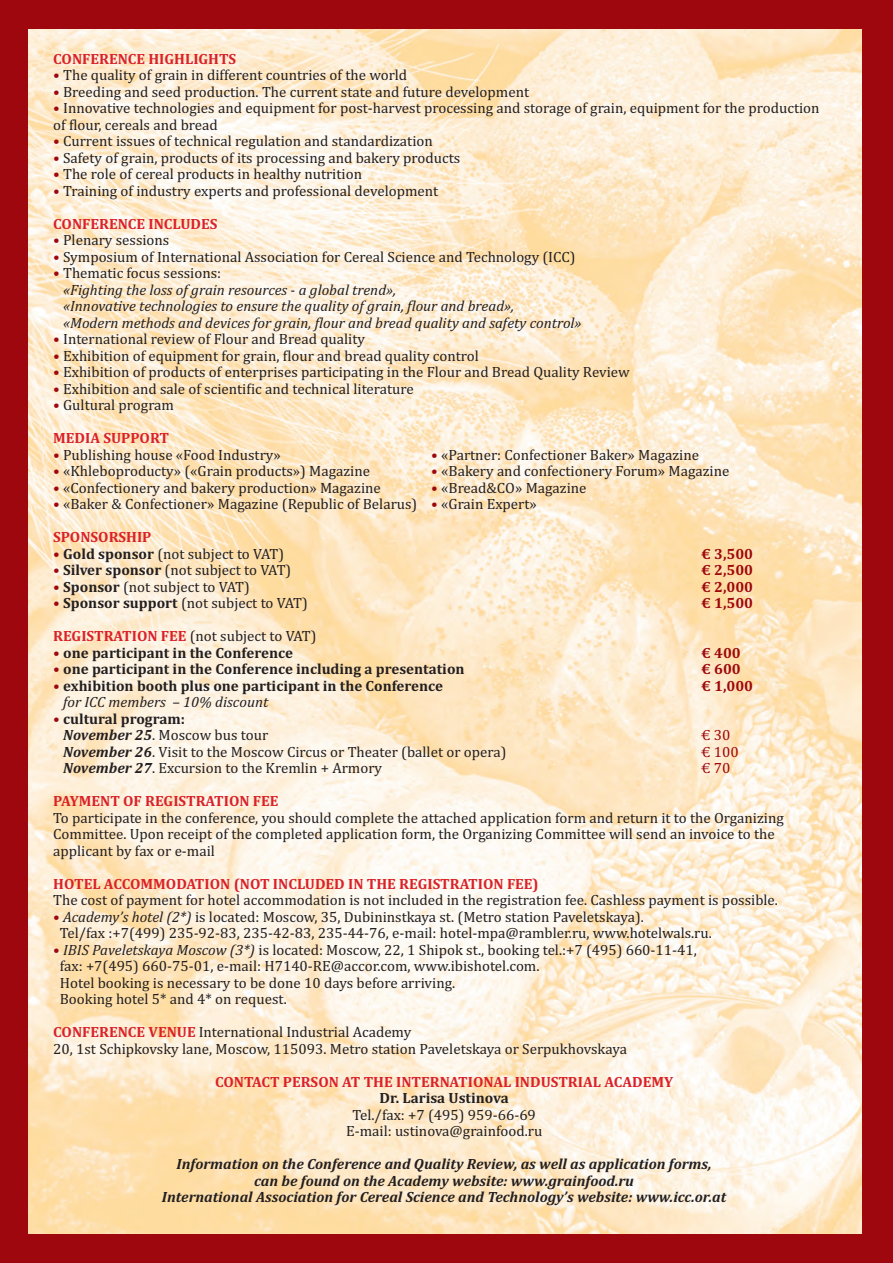
<style>
.page{position:relative;width:893px;height:1263px;background:#9d070d}
.page>*{position:absolute;margin:0;border:0;box-sizing:border-box;transform-origin:0 0}
.t1{font:15px/16.5px "Cambria";color:#231f20}
.t2{font:italic 15px/16.5px "Cambria";color:#231f20}
.t3{font:italic 700 15px/16.5px "Cambria";color:#231f20;text-align:center}
.t4{font:700 15px/16.5px "Cambria";color:#231f20}
.t5{font:700 15px "Cambria";color:#da2128}
.t6{font:700 15px "Cambria";color:#9d070d}
.t7{font:15px "Cambria";color:#9d070d}
.s1{color:#9d070d}
.s2{font-style:normal;color:#9d070d}
.s3{font-style:normal}
.s4{font-weight:700}
.s5{font-weight:700;color:#da2128}
.s6{font-weight:400;color:#9d070d}
.s7{font-style:italic}
.s8{font-weight:400}
.s9{font-weight:700;font-style:italic}
</style>
<div class="page">
<img style="left:28px;top:30px;width:834px;height:1203px">
<p class="t5" style="left:53px;top:50px;width:185px">CONFERENCE HIGHLIGHTS</p>
<p class="t1" style="left:53px;top:67px;width:356px"><span class="s1">•</span> The quality of grain in different countries of the world</p>
<p class="t1" style="left:53px;top:83px;width:477px"><span class="s1">•</span> Breeding and seed production. The current state and future development</p>
<p class="t1" style="left:53px;top:100px;width:768px"><span class="s1">•</span> Innovative technologies and equipment for post-harvest processing and storage of grain, equipment for the production of flour, cereals and bread</p>
<p class="t1" style="left:53px;top:133px;width:381px"><span class="s1">•</span> Current issues of technical regulation and standardization</p>
<p class="t1" style="left:53px;top:149px;width:409px"><span class="s1">•</span> Safety of grain, products of its processing and bakery products</p>
<p class="t1" style="left:53px;top:166px;width:310px"><span class="s1">•</span> The role of cereal products in healthy nutrition</p>
<p class="t1" style="left:53px;top:182px;width:387px"><span class="s1">•</span> Training of industry experts and professional development</p>
<p class="t5" style="left:53px;top:215px;width:166px">CONFERENCE INCLUDES</p>
<p class="t1" style="left:53px;top:232px;width:118px"><span class="s1">•</span> Plenary sessions</p>
<p class="t1" style="left:53px;top:248px;width:524px"><span class="s1">•</span> Symposium of International Association for Cereal Science and Technology (ICC)</p>
<p class="t2" style="left:63px;top:265px;width:520px;text-indent:-10px"><span class="s2">•</span> <span class="s3">Thematic focus sessions:<br></span>«Fighting the loss of grain resources - a global trend»,<br>«Innovative technologies to ensure the quality of grain, flour and bread»,<br>«Modern methods and devices for grain, flour and bread quality and safety control»</p>
<p class="t1" style="left:53px;top:331px;width:313px"><span class="s1">•</span> International review of Flour and Bread quality</p>
<p class="t1" style="left:53px;top:347px;width:427px"><span class="s1">•</span> Exhibition of equipment for grain, flour and bread quality control</p>
<p class="t1" style="left:53px;top:364px;width:578px"><span class="s1">•</span> Exhibition of products of enterprises participating in the Flour and Bread Quality Review</p>
<p class="t1" style="left:53px;top:380px;width:362px"><span class="s1">•</span> Exhibition and sale of scientific and technical literature</p>
<p class="t1" style="left:53px;top:397px;width:122px"><span class="s1">•</span> Gultural program</p>
<p class="t5" style="left:53px;top:429px;width:117px">MEDIA SUPPORT</p>
<p class="t1" style="left:53px;top:446px;width:229px"><span class="s1">•</span> Publishing house «Food Industry»</p>
<p class="t1" style="left:431px;top:446px;width:269px"><span class="s1">•</span> «Partner: Confectioner Baker» Magazine</p>
<p class="t1" style="left:53px;top:463px;width:318px"><span class="s1">•</span> «Khleboproducty» («Grain products») Magazine</p>
<p class="t1" style="left:431px;top:463px;width:300px"><span class="s1">•</span> «Bakery and confectionery Forum» Magazine</p>
<p class="t1" style="left:53px;top:479px;width:329px"><span class="s1">•</span> «Confectionery and bakery production» Magazine</p>
<p class="t1" style="left:431px;top:479px;width:157px"><span class="s1">•</span> «Bread&amp;CO» Magazine</p>
<p class="t1" style="left:53px;top:496px;width:485px"><span class="s1">•</span> «Baker &amp; Confectioner» Magazine (Republic of Belarus) <span class="s1">•</span> «Grain Expert»</p>
<p class="t5" style="left:53px;top:528px;width:100px">SPONSORSHIP</p>
<p class="t1" style="left:53px;top:545px;width:232px"><span class="s1">•</span> <span class="s4">Gold sponsor</span> (not subject to VAT)</p>
<p class="t6" style="left:701px;top:545px;width:53px">€ 3,500</p>
<p class="t1" style="left:53px;top:562px;width:240px"><span class="s1">•</span> <span class="s4">Silver sponsor</span> (not subject to VAT)</p>
<p class="t6" style="left:701px;top:561px;width:53px">€ 2,500</p>
<p class="t1" style="left:53px;top:578px;width:198px"><span class="s1">•</span> <span class="s4">Sponsor</span> (not subject to VAT)</p>
<p class="t6" style="left:701px;top:578px;width:53px">€ 2,000</p>
<p class="t1" style="left:53px;top:595px;width:256px"><span class="s1">•</span> <span class="s4">Sponsor support</span> (not subject to VAT)</p>
<p class="t6" style="left:701px;top:594px;width:53px">€ 1,500</p>
<p class="t1" style="left:53px;top:628px;width:265px"><span class="s5">REGISTRATION FEE</span> (not subject to VAT)</p>
<p class="t4" style="left:53px;top:644px;width:241px"><span class="s6">•</span> one participant in the Conference</p>
<p class="t6" style="left:701px;top:644px;width:41px">€ 400</p>
<p class="t4" style="left:53px;top:661px;width:413px"><span class="s6">•</span> one participant in the Conference including a presentation</p>
<p class="t6" style="left:701px;top:660px;width:41px">€ 600</p>
<p class="t4" style="left:53px;top:677px;width:391px"><span class="s6">•</span> exhibition booth plus one participant in the Conference</p>
<p class="t6" style="left:701px;top:677px;width:53px">€ 1,000</p>
<p class="t2" style="left:63px;top:694px;width:207px">for ICC members – 10% discount</p>
<p class="t4" style="left:63px;top:710px;width:207px;text-indent:-10px"><span class="s1">•</span> сultural program:<br><span class="s7">November 25</span><span class="s8">. Moscow bus tour</span></p>
<p class="t7" style="left:701px;top:726px;width:31px">€ 30</p>
<p class="t1" style="left:63px;top:743px;width:445px"><span class="s9">November 26</span>. Visit to the Moscow Circus or Theater (ballet or opera)</p>
<p class="t7" style="left:701px;top:743px;width:39px">€ 100</p>
<p class="t1" style="left:63px;top:760px;width:321px"><span class="s9">November 27</span>. Excursion to the Kremlin + Armory</p>
<p class="t7" style="left:701px;top:759px;width:31px">€ 70</p>
<p class="t5" style="left:53px;top:792px;width:227px">PAYMENT OF REGISTRATION FEE</p>
<p class="t1" style="left:53px;top:809px;width:732px">To participate in the conference, you should complete the attached application form and return it to the Organizing<br>Committee. Upon receipt of the completed application form, the Organizing Committee will send an invoice to the applicant by fax or e-mail</p>
<p class="t5" style="left:53px;top:875px;width:487px">HOTEL ACCOMMODATION (NOT INCLUDED IN THE REGISTRATION FEE)</p>
<p class="t1" style="left:53px;top:892px;width:726px">The cost of payment for hotel accommodation is not included in the registration fee. Cashless payment is possible.</p>
<p class="t1" style="left:60px;top:908px;width:653px;text-indent:-7px"><span class="s1">•</span> <span class="s7">Academy’s hotel (2*)</span> is located: Moscow, 35, Dubininstkaya st. (Metro station Paveletskaya).<br>Tel/fax :+7(499) 235-92-83, 235-42-83, 235-44-76, e-mail: hotel-mpa@rambler.ru, www.hotelwals.ru.</p>
<p class="t1" style="left:60px;top:941px;width:639px;text-indent:-7px"><span class="s1">•</span> <span class="s7">IBIS Paveletskaya Moscow (3*)</span> is located: Moscow, 22, 1 Shipok st., booking tel.:+7 (495) 660-11-41, fax: +7(495) 660-75-01, e-mail: H7140-RE@accor.com, www.ibishotel.com.<br>Hotel booking is necessary to be done 10 days before arriving.<br>Booking hotel 5* and 4* on request.</p>
<p class="t1" style="left:53px;top:1024px;width:575px"><span class="s5">CONFERENCE VENUE</span> International Industrial Academy<br>20, 1st Schipkovsky lane, Moscow, 115093. Metro station Paveletskaya or Serpukhovskaya</p>
<p class="t5" style="left:215px;top:1073px;width:460px">CONTACT PERSON AT THE INTERNATIONAL INDUSTRIAL ACADEMY</p>
<p class="t4" style="left:380px;top:1090px;width:131px">Dr. Larisa Ustinova</p>
<p class="t1" style="left:346px;top:1106px;width:198px;text-align:center">Tel./fax: +7 (495) 959-66-69<br>E-mail: ustinova@grainfood.ru</p>
<p class="t3" style="left:162px;top:1156px;width:566px">Information on the Conference and Quality Review, as well as application forms,<br>can be found on the Academy website: www.grainfood.ru<br>International Association for Cereal Science and Technology’s website: www.icc.or.at</p>
</div>
